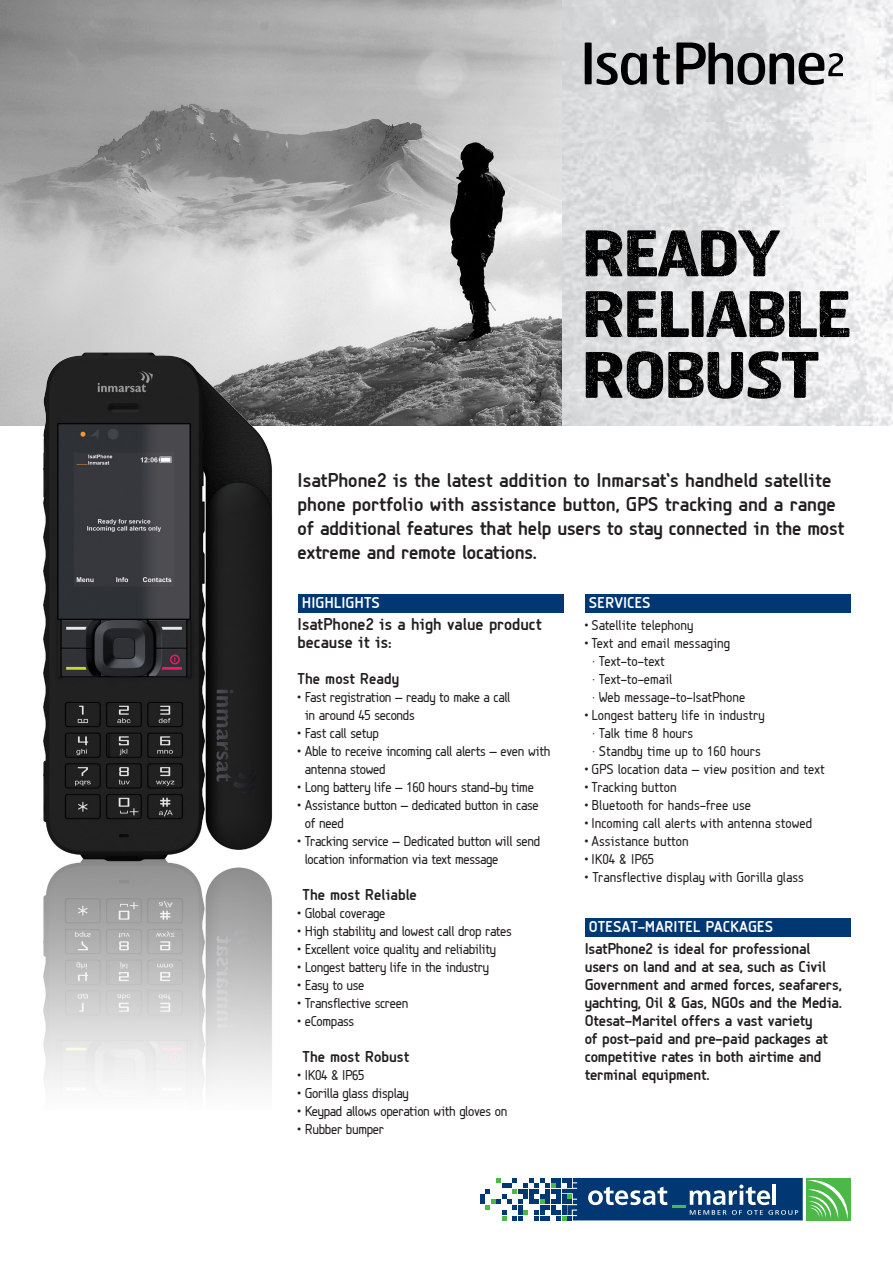
<style>
.page{position:relative;width:893px;height:1263px;background:#fff}
.page>*{position:absolute;margin:0;border:0;box-sizing:border-box;transform-origin:0 0}
.t1{font:700 21px/24px "PF Isotext";color:#231f20}
.t2{font:700 18px/18px "PF Isotext";color:#231f20}
.t3{font:700 16.5px/18px "PF Isotext";letter-spacing:-.01em;color:#231f20}
.t4{font:700 16.5px "PF Isotext";color:#fff}
.t5{font:15px/18px "PF Isotext";letter-spacing:-.02em;color:#231f20}
.t6{font:15px/18px "PF Isotext";color:#231f20}
</style>
<div class="page">
<div style="left:585px;top:594px;width:265px;height:18px;background:#013874"></div>
<div style="left:585px;top:918px;width:265px;height:18px;background:#013874"></div>
<div style="left:298px;top:594px;width:265px;height:18px;background:#013874"></div>
<img style="left:561px;top:0;width:332px;height:425px">
<svg style="left:0;top:0;width:561px;height:425px"></svg>
<img style="left:23px;top:342px;width:266px;height:747px">
<img style="left:586px;top:351px;width:232px;height:48px">
<img style="left:586px;top:291px;width:263px;height:46px">
<img style="left:586px;top:230px;width:194px;height:46px">
<div style="left:585px;top:43px;width:7px;height:41px;background:#000"></div>
<svg style="left:596px;top:53px;width:51px;height:32px"></svg>
<svg style="left:653px;top:46px;width:17px;height:39px"></svg>
<svg style="left:676px;top:43px;width:167px;height:42px"></svg>
<div style="left:806px;top:1178px;width:44px;height:42px;background:#4cb848"></div>
<svg style="left:480px;top:1178px;width:368px;height:42px"></svg>
<h1 class="t1" style="left:298px;top:468px;width:548px">IsatPhone2 is the latest addition to Inmarsat’s handheld satellite phone portfolio with assistance button, GPS tracking and a range of additional features that help users to stay connected in the most extreme and remote locations.</h1>
<p class="t4" style="left:302px;top:594px;width:80px">HIGHLIGHTS</p>
<p class="t2" style="left:298px;top:615px;width:246px">IsatPhone2 is a high value product because it is:</p>
<p class="t3" style="left:298px;top:670px;width:103px">The most Ready</p>
<p class="t5" style="left:305px;top:688px;width:207px;text-indent:-7px">• Fast registration – ready to make a call in around 45 seconds</p>
<p class="t5" style="left:298px;top:724px;width:83px">• Fast call setup</p>
<p class="t5" style="left:305px;top:742px;width:247px;text-indent:-7px">• Able to receive incoming call alerts – even with antenna stowed</p>
<p class="t5" style="left:298px;top:778px;width:238px">• Long battery life – 160 hours stand-by time</p>
<p class="t5" style="left:305px;top:796px;width:235px;text-indent:-7px">• Assistance button – dedicated button in case of need</p>
<p class="t5" style="left:305px;top:832px;width:237px;text-indent:-7px">• Tracking service – Dedicated button will send location information via text message</p>
<p class="t3" style="left:303px;top:886px;width:116px">The most Reliable</p>
<p class="t5" style="left:298px;top:904px;width:89px">• Global coverage</p>
<p class="t5" style="left:298px;top:922px;width:216px">• High stability and lowest call drop rates</p>
<p class="t5" style="left:298px;top:940px;width:200px">• Excellent voice quality and reliability</p>
<p class="t5" style="left:298px;top:958px;width:193px">• Longest battery life in the industry</p>
<p class="t5" style="left:298px;top:976px;width:68px">• Easy to use</p>
<p class="t5" style="left:298px;top:994px;width:112px">• Transflective screen</p>
<p class="t5" style="left:298px;top:1012px;width:58px">• eCompass</p>
<p class="t3" style="left:303px;top:1048px;width:108px">The most Robust</p>
<p class="t5" style="left:298px;top:1066px;width:68px">• IK04 &amp; IP65</p>
<p class="t5" style="left:298px;top:1084px;width:113px">• Gorilla glass display</p>
<p class="t5" style="left:298px;top:1102px;width:211px">• Keypad allows operation with gloves on</p>
<p class="t5" style="left:298px;top:1120px;width:88px">• Rubber bumper</p>
<p class="t4" style="left:589px;top:594px;width:63px">SERVICES</p>
<p class="t6" style="left:585px;top:616px;width:110px">• Satellite telephony</p>
<p class="t6" style="left:592px;top:634px;width:154px;text-indent:-8px">• Text and email messaging<br>∙ Text-to-text<br>∙ Text-to-email<br>∙ Web message-to-IsatPhone</p>
<p class="t6" style="left:592px;top:706px;width:174px;text-indent:-8px">• Longest battery life in industry ∙ Talk time 8 hours<br>∙ Standby time up to 160 hours</p>
<p class="t6" style="left:585px;top:760px;width:241px">• GPS location data – view position and text</p>
<p class="t6" style="left:585px;top:778px;width:93px">• Tracking button</p>
<p class="t6" style="left:585px;top:796px;width:168px">• Bluetooth for hands-free use</p>
<p class="t6" style="left:585px;top:814px;width:229px">• Incoming call alerts with antenna stowed</p>
<p class="t6" style="left:585px;top:832px;width:106px">• Assistance button</p>
<p class="t6" style="left:585px;top:850px;width:71px">• IK04 &amp; IP65</p>
<p class="t6" style="left:585px;top:868px;width:221px">• Transflective display with Gorilla glass</p>
<p class="t4" style="left:589px;top:918px;width:186px">OTESAT-MARITEL PACKAGES</p>
<p class="t3" style="left:585px;top:940px;width:259px">IsatPhone2 is ideal for professional users on land and at sea, such as Civil Government and armed forces, seafarers, yachting, Oil &amp; Gas, NGOs and the Media.<br>Otesat-Maritel offers a vast variety<br>of post-paid and pre-paid packages at competitive rates in both airtime and terminal equipment.</p>
</div>
